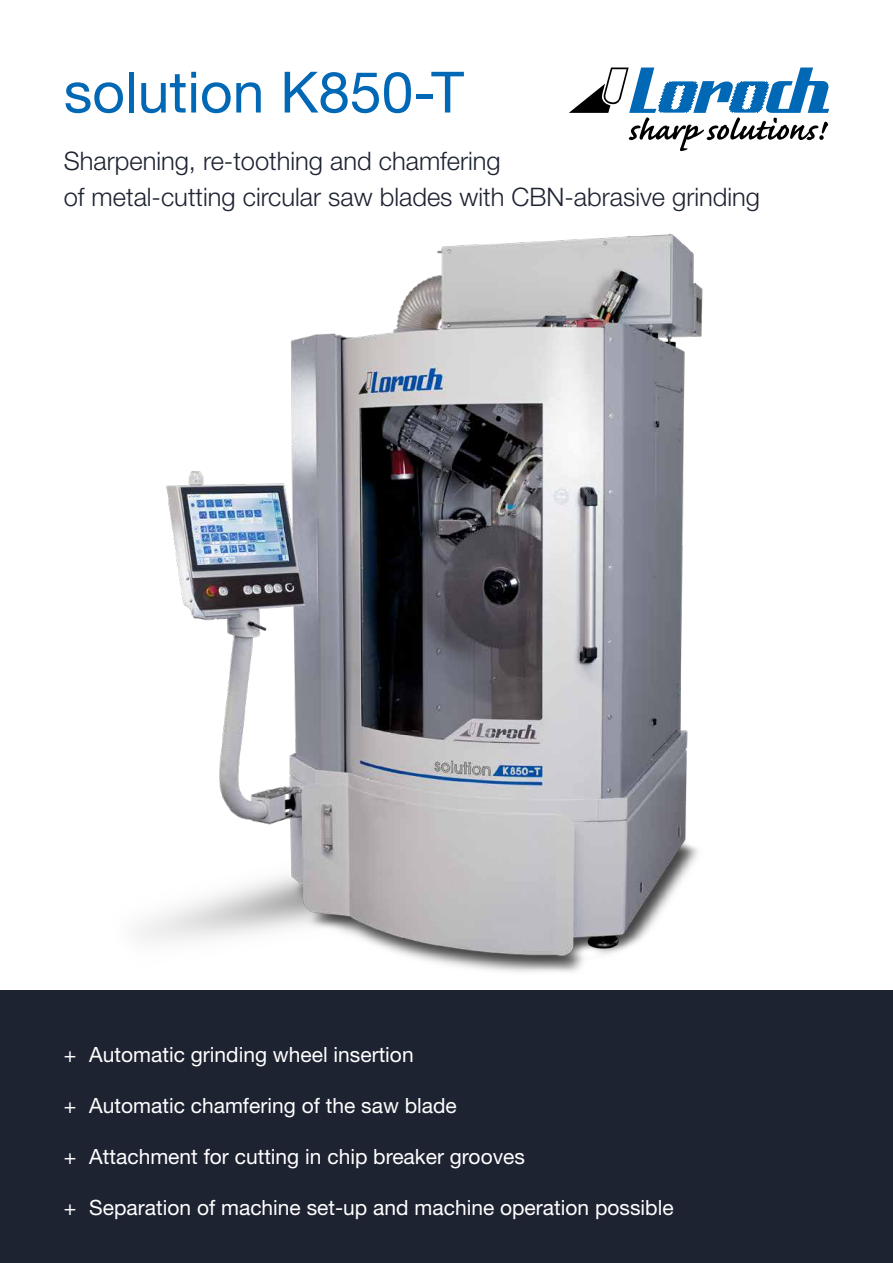
<style>
.page{position:relative;width:893px;height:1263px;background:#fff}
.page>*{position:absolute;margin:0;border:0;box-sizing:border-box;transform-origin:0 0}
.t1{font:57px "Helvetica Neue LT Std";color:#0068b5}
.t2{font:300 25.5px/36px "Helvetica Neue LT Std";color:#1e2332}
.t3{font:21px "Helvetica Neue LT Std";color:#fff}
</style>
<div class="page">
<img style="left:137px;top:233px;width:566px;height:739px">
<div style="left:0;top:990px;width:893px;height:273px;background:#1e2332"></div>
<svg style="left:569px;top:68px;width:260px;height:83px"></svg>
<h1 class="t1" style="left:64px;top:58px;width:402px">solution K850-T</h1>
<p class="t2" style="left:64px;top:142px;width:698px">Sharpening, re-toothing and chamfering<br>of metal-cutting circular saw blades with CBN-abrasive grinding</p>
<p class="t3" style="left:64px;top:1042px;width:351px">+ Automatic grinding wheel insertion</p>
<p class="t3" style="left:64px;top:1093px;width:395px">+ Automatic chamfering of the saw blade</p>
<p class="t3" style="left:64px;top:1144px;width:463px">+ Attachment for cutting in chip breaker grooves</p>
<p class="t3" style="left:64px;top:1195px;width:611px">+ Separation of machine set-up and machine operation possible</p>
</div>
